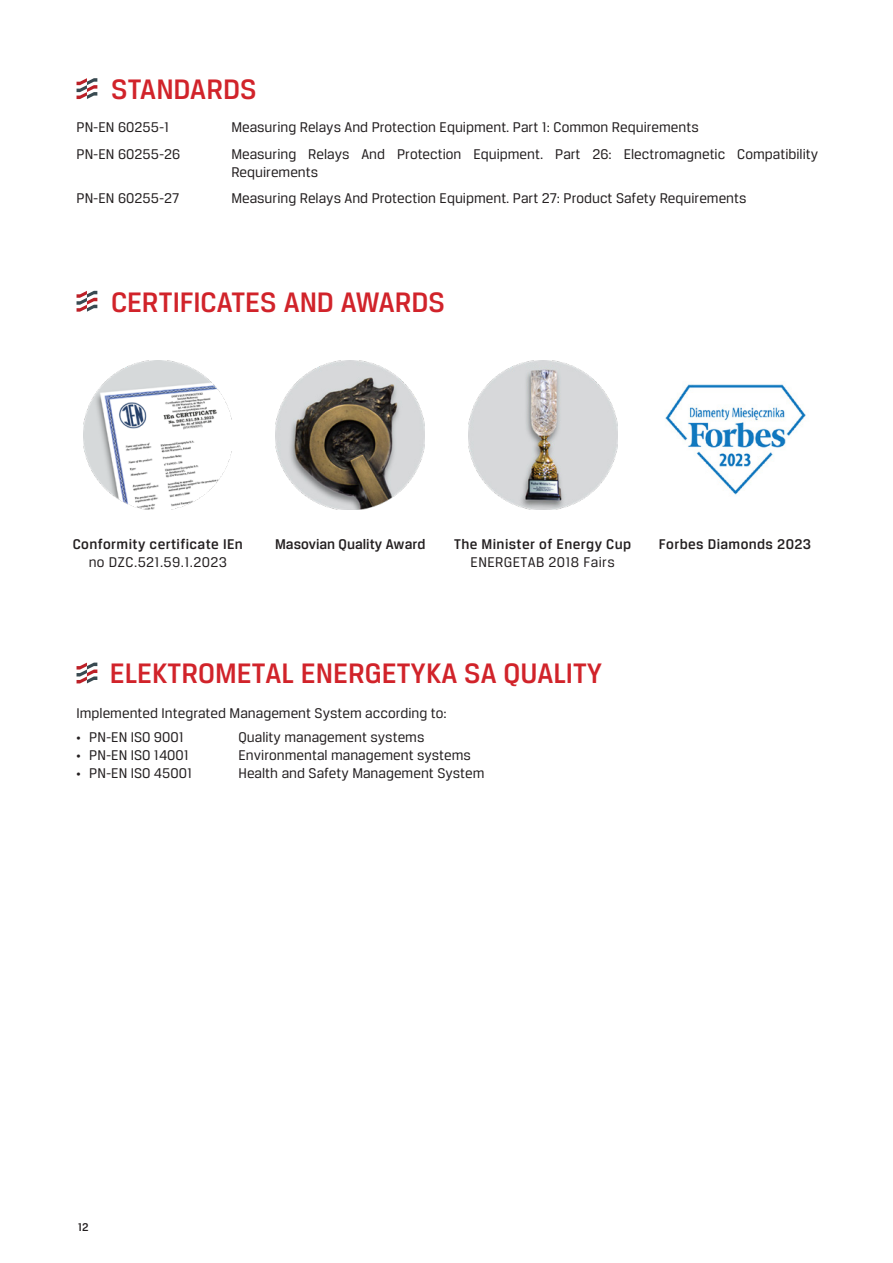
<style>
.page{position:relative;width:893px;height:1263px;background:#fff}
.page>*{position:absolute;margin:0;border:0;box-sizing:border-box;transform-origin:0 0}
.duze_naglowki{font:500 30px "Breuer Text";color:#d1232a}
.Breuer_10pt_12int_2mm_przed{font:15px/18px "Breuer Text";color:#231f20}
.Breuer_10pt_12int_2mm_przed-2{font:500 15px "Breuer Text";letter-spacing:.025em;color:#231f20}
.punktor{font:15px "Breuer Text";color:#231f20}
.Breuer_10pt_12int_2mm_przed-3{font:15px "Breuer Text";letter-spacing:.025em;color:#231f20}
.Breuer_10pt_12int_2mm_przed-4{font:500 15px "Breuer Text";color:#231f20}
.t1{font:500 12px "Breuer Text";color:#231f20}
.s1{font-family:"Myriad Pro"}
</style>
<div class="page">
<hr style="left:892px;top:1067px;width:1px;height:56px;background:#364d59">
<img style="left:83px;top:360px;width:149px;height:149px">
<svg style="left:77px;top:291px;width:20px;height:21px"></svg>
<svg style="left:77px;top:663px;width:20px;height:20px"></svg>
<img style="left:665px;top:384px;width:141px;height:111px">
<img style="left:276px;top:360px;width:149px;height:149px">
<img style="left:468px;top:360px;width:149px;height:149px">
<svg style="left:77px;top:78px;width:20px;height:21px"></svg>
<p class="duze_naglowki" style="left:111px;top:72px;width:147px">STANDARDS</p>
<p class="Breuer_10pt_12int_2mm_przed" style="left:77px;top:118px;width:94px">PN-EN 60255-1</p>
<p class="Breuer_10pt_12int_2mm_przed" style="left:77px;top:145px;width:105px">PN-EN 60255-26</p>
<p class="Breuer_10pt_12int_2mm_przed" style="left:77px;top:189px;width:104px">PN-EN 60255-27</p>
<p class="Breuer_10pt_12int_2mm_przed" style="left:231px;top:118px;width:469px">Measuring Relays And Protection Equipment. Part 1: Common Requirements</p>
<p class="Breuer_10pt_12int_2mm_przed" style="left:231px;top:145px;width:588px">Measuring Relays And Protection Equipment. Part 26: Electromagnetic Compatibility<br>Requirements</p>
<p class="Breuer_10pt_12int_2mm_przed" style="left:231px;top:189px;width:517px">Measuring Relays And Protection Equipment. Part 27: Product Safety Requirements</p>
<p class="duze_naglowki" style="left:111px;top:285px;width:336px">CERTIFICATES AND AWARDS</p>
<p class="Breuer_10pt_12int_2mm_przed-2" style="left:73px;top:536px;width:172px">Conformity certificate IEn</p>
<p class="Breuer_10pt_12int_2mm_przed-2" style="left:659px;top:536px;width:154px">Forbes Diamonds 2023</p>
<p class="Breuer_10pt_12int_2mm_przed-3" style="left:89px;top:554px;width:140px">no DZC.521.59.1.2023</p>
<p class="Breuer_10pt_12int_2mm_przed-4" style="left:275px;top:536px;width:152px">Masovian Quality Award</p>
<p class="Breuer_10pt_12int_2mm_przed-2" style="left:454px;top:536px;width:179px">The Minister of Energy Cup</p>
<p class="Breuer_10pt_12int_2mm_przed-3" style="left:471px;top:554px;width:146px">ENERGETAB 2018 Fairs</p>
<p class="duze_naglowki" style="left:110px;top:657px;width:494px">ELEKTROMETAL ENERGETYKA SA QUALITY</p>
<p class="punktor" style="left:77px;top:705px;width:372px">Implemented Integrated Management System according to:</p>
<p class="Breuer_10pt_12int_2mm_przed" style="left:77px;top:728px;width:109px"><span class="s1">•</span> PN-EN ISO 9001</p>
<p class="Breuer_10pt_12int_2mm_przed" style="left:239px;top:728px;width:187px">Quality management systems</p>
<p class="Breuer_10pt_12int_2mm_przed" style="left:77px;top:746px;width:114px"><span class="s1">•</span> PN-EN ISO 14001</p>
<p class="Breuer_10pt_12int_2mm_przed" style="left:239px;top:746px;width:234px">Environmental management systems</p>
<p class="Breuer_10pt_12int_2mm_przed" style="left:77px;top:764px;width:117px"><span class="s1">•</span> PN-EN ISO 45001</p>
<p class="Breuer_10pt_12int_2mm_przed" style="left:239px;top:764px;width:247px">Health and Safety Management System</p>
<p class="t1" style="left:78px;top:1220px;width:12px">12</p>
</div>
